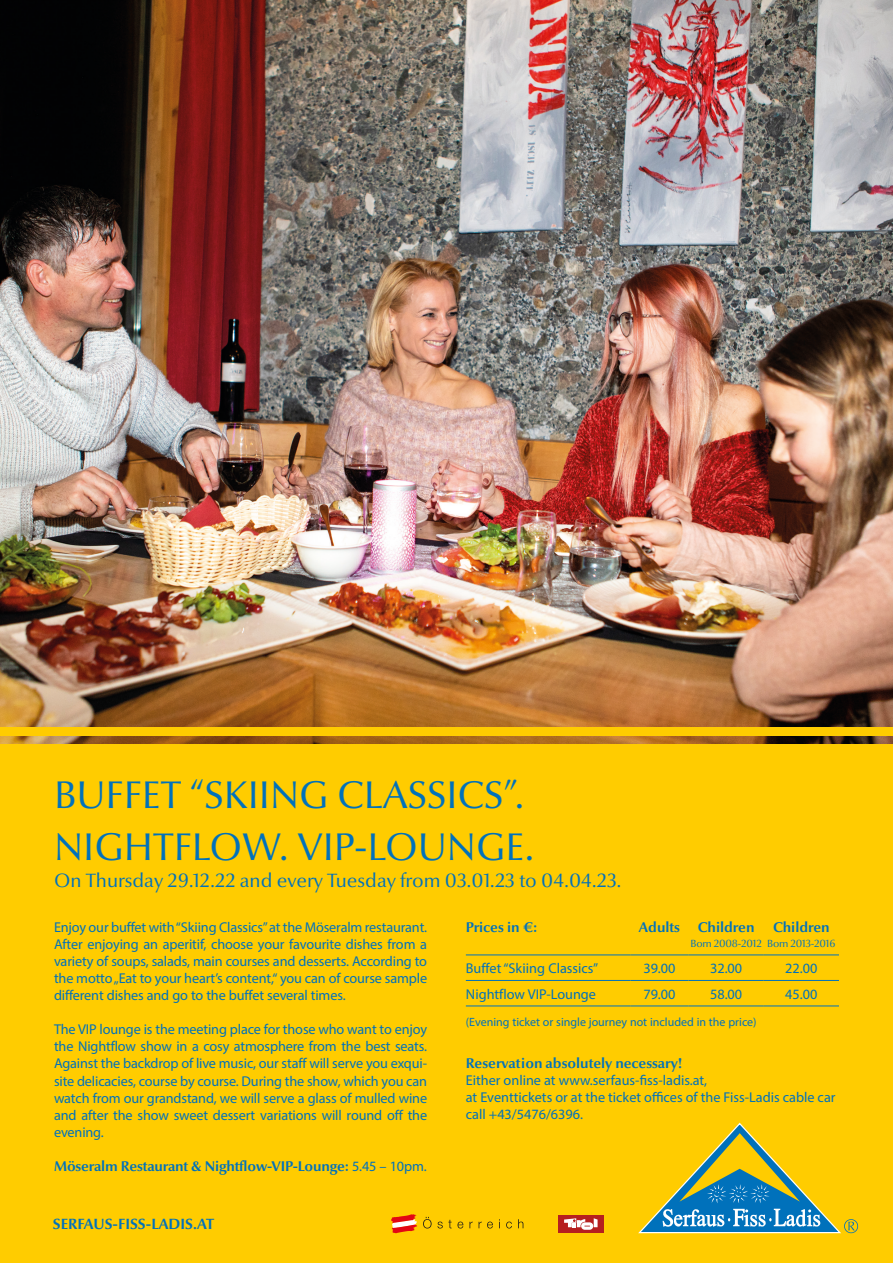
<style>
.page{position:relative;width:893px;height:1263px;background:#fff}
.page>*{position:absolute;margin:0;border:0;box-sizing:border-box;transform-origin:0 0}
.t1{font:39px/51px "Optima Nova LT Pro";color:#0071bb}
.t2{font:19.5px "Optima Nova LT Pro";color:#0071bb}
.t3{font:700 15px "Optima Nova LT Pro";color:#0071bb}
.t4{font:14.25px/17.1px "Myriad Pro";color:#0071bb;text-align:justify}
.t5{font:700 14.25px "Optima Nova LT Pro";color:#0071bb}
.t6{font:12px "Myriad Pro";color:#0071bb}
.t7{font:10.5px "Optima Nova LT Pro";letter-spacing:-.02em;color:#0071bb}
.s1{font-family:"Myriad Pro";font-weight:400}
</style>
<div class="page">
<img style="left:0;top:0;width:893px;height:744px">
<div style="left:0;top:744px;width:893px;height:519px;background:#fc0"></div>
<div style="left:0;top:727px;width:893px;height:9px;background:#fc0"></div>
<hr style="left:466px;top:954px;width:164px;height:1px;background:#0071bb">
<hr style="left:630px;top:954px;width:58px;height:1px;background:#0071bb">
<hr style="left:688px;top:954px;width:76px;height:1px;background:#0071bb">
<hr style="left:764px;top:954px;width:75px;height:1px;background:#0071bb">
<hr style="left:466px;top:980px;width:164px;height:1px;background:#0071bb">
<hr style="left:630px;top:980px;width:58px;height:1px;background:#0071bb">
<hr style="left:688px;top:980px;width:76px;height:1px;background:#0071bb">
<hr style="left:764px;top:980px;width:75px;height:1px;background:#0071bb">
<hr style="left:466px;top:1005px;width:164px;height:1px;background:#0071bb">
<hr style="left:630px;top:1005px;width:58px;height:1px;background:#0071bb">
<hr style="left:688px;top:1005px;width:76px;height:1px;background:#0071bb">
<hr style="left:764px;top:1005px;width:75px;height:1px;background:#0071bb">
<div style="left:558px;top:1215px;width:45px;height:17px;background:#b61f1f"></div>
<svg style="left:564px;top:1218px;width:34px;height:12px"></svg>
<svg style="left:638px;top:1122px;width:220px;height:112px"></svg>
<svg style="left:423px;top:1217px;width:40px;height:11px"></svg>
<svg style="left:469px;top:1221px;width:4px;height:7px"></svg>
<svg style="left:479px;top:1221px;width:14px;height:7px"></svg>
<svg style="left:506px;top:1221px;width:6px;height:7px"></svg>
<svg style="left:518px;top:1219px;width:5px;height:9px"></svg>
<svg style="left:391px;top:1214px;width:26px;height:19px"></svg>
<h1 class="t1" style="left:54px;top:769px;width:482px">BUFFET “SKIING CLASSICS”.<br>NIGHTFLOW. VIP-LOUNGE.</h1>
<h2 class="t2" style="left:54px;top:868px;width:569px">On Thursday 29.12.22 and every Tuesday from 03.01.23 to 04.04.23.</h2>
<p class="t4" style="left:54px;top:918px;width:375px">Enjoy our buffet with “Skiing Classics” at the Möseralm restaurant.<br>After enjoying an aperitif, choose your favourite dishes from a variety of soups, salads, main courses and desserts. According to the motto „Eat to your heart’s content,“ you can of course sample different dishes and go to the buffet several times.</p>
<p class="t4" style="left:54px;top:1021px;width:375px">The VIP lounge is the meeting place for those who want to enjoy the Nightflow show in a cosy atmosphere from the best seats.<br>Against the backdrop of live music, our staff will serve you exqui&shy;site delicacies, course by course. During the show, which you can watch from our grandstand, we will serve a glass of mulled wine and after the show sweet dessert variations will round off the evening.</p>
<p class="t5" style="left:54px;top:1157px;width:374px">Möseralm Restaurant &amp; Nightflow-VIP-Lounge: <span class="s1">5.45 – 10pm.</span></p>
<p class="t5" style="left:466px;top:918px;width:73px">Prices in €:</p>
<p class="t5" style="left:639px;top:918px;width:117px">Adults Children</p>
<p class="t7" style="left:690px;top:936px;width:73px">Born 2008-2012</p>
<p class="t5" style="left:773px;top:918px;width:58px">Children</p>
<p class="t7" style="left:767px;top:936px;width:70px">Born 2013-2016</p>
<p class="t4" style="left:466px;top:959px;width:134px">Buffet “Skiing Classics”</p>
<p class="t4" style="left:643px;top:959px;width:34px">39.00</p>
<p class="t4" style="left:710px;top:959px;width:34px">32.00</p>
<p class="t4" style="left:785px;top:959px;width:34px">22.00</p>
<p class="t4" style="left:466px;top:985px;width:132px">Nightflow VIP-Lounge</p>
<p class="t4" style="left:643px;top:985px;width:34px">79.00</p>
<p class="t4" style="left:710px;top:985px;width:34px">58.00</p>
<p class="t4" style="left:785px;top:985px;width:34px">45.00</p>
<p class="t6" style="left:466px;top:1014px;width:292px">(Evening ticket or single journey not included in the price)</p>
<p class="t5" style="left:466px;top:1054px;width:218px">Reservation absolutely necessary!</p>
<p class="t4" style="left:466px;top:1072px;width:371px;text-align:left">Either online at www.serfaus-fiss-ladis.at,<br>at Eventtickets or at the ticket offices of the Fiss-Ladis cable car call +43/5476/6396.</p>
<p class="t3" style="left:53px;top:1215px;width:163px">SERFAUS-FISS-LADIS.AT</p>
</div>
